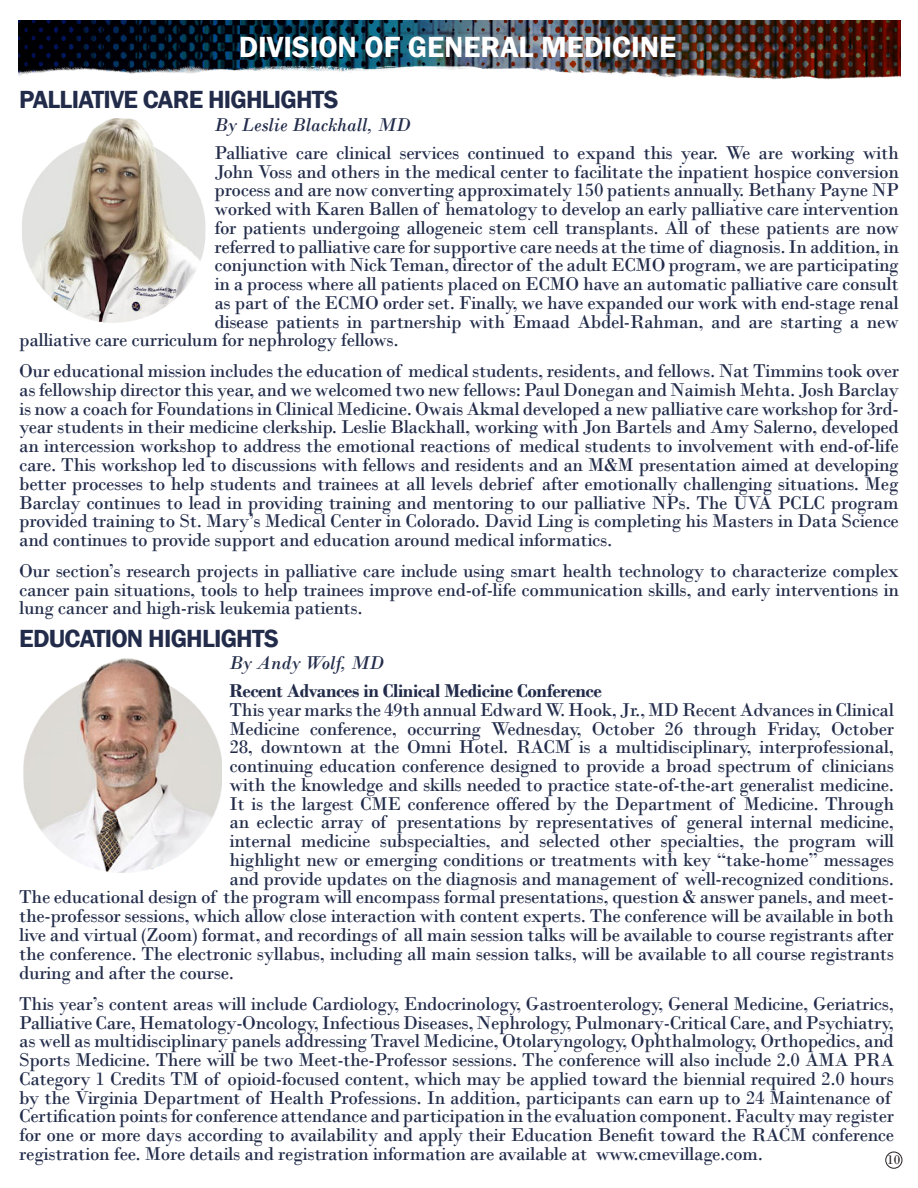
<style>
.page{position:relative;width:918px;height:1188px;background:#fff}
.page>*{position:absolute;margin:0;border:0;box-sizing:border-box;transform-origin:0 0}
.t1{font:600 30px "Franklin Gothic";color:#fff}
.t2{font:600 25.5px "Franklin Gothic";letter-spacing:-.03em;color:#222c4a}
.t3{font:19.5px/18.8px "Bodoni";letter-spacing:-.02em;color:#222c4a;text-align:justify}
.t4{font:700 19.5px "Bodoni";letter-spacing:-.02em;color:#222c4a}
.t5{font:italic 19.5px "Bodoni";color:#222c4a}
.t6{font:13.5px "Bodoni";color:#231f20}
</style>
<div class="page">
<img style="left:18px;top:20px;width:882px;height:60px">
<img style="left:22px;top:118px;width:184px;height:205px">
<img style="left:23px;top:658px;width:199px;height:215px">
<div style="left:886px;top:1152px;width:16px;height:16px;border:1px solid #231f20;border-radius:50%"></div>
<p class="t1" style="left:239px;top:28px;width:439px">DIVISION OF GENERAL MEDICINE</p>
<p class="t2" style="left:19px;top:84px;width:321px">PALLIATIVE CARE HIGHLIGHTS</p>
<p class="t5" style="left:214px;top:113px;width:198px">By Leslie Blackhall, MD</p>
<p class="t3" style="left:214px;top:143px;width:686px">Palliative care clinical services continued to expand this year. We are working with</p>
<p class="t3" style="left:214px;top:162px;width:686px">John Voss and others in the medical center to facilitate the inpatient hospice conversion</p>
<p class="t3" style="left:214px;top:181px;width:686px">process and are now converting approximately 150 patients annually. Bethany Payne NP</p>
<p class="t3" style="left:214px;top:200px;width:686px">worked with Karen Ballen of hematology to develop an early palliative care intervention</p>
<p class="t3" style="left:214px;top:218px;width:686px">for patients undergoing allogeneic stem cell transplants. All of these patients are now</p>
<p class="t3" style="left:214px;top:237px;width:686px">referred to palliative care for supportive care needs at the time of diagnosis. In addition, in</p>
<p class="t3" style="left:214px;top:256px;width:686px">conjunction with Nick Teman, director of the adult ECMO program, we are participating</p>
<p class="t3" style="left:214px;top:275px;width:686px">in a process where all patients placed on ECMO have an automatic palliative care consult</p>
<p class="t3" style="left:214px;top:293px;width:686px">as part of the ECMO order set. Finally, we have expanded our work with end-stage renal</p>
<p class="t3" style="left:214px;top:312px;width:686px">disease patients in partnership with Emaad Abdel-Rahman, and are starting a new</p>
<p class="t3" style="left:19px;top:331px;width:381px">palliative care curriculum for nephrology fellows.</p>
<p class="t3" style="left:19px;top:362px;width:881px">Our educational mission includes the education of medical students, residents, and fellows. Nat Timmins took over as fellowship director this year, and we welcomed two new fellows: Paul Donegan and Naimish Mehta. Josh Barclay is now a coach for Foundations in Clinical Medicine. Owais Akmal developed a new palliative care workshop for 3rd&shy;year students in their medicine clerkship. Leslie Blackhall, working with Jon Bartels and Amy Salerno, developed an intercession workshop to address the emotional reactions of medical students to involvement with end-of-life care. This workshop led to discussions with fellows and residents and an M&amp;M presentation aimed at developing better processes to help students and trainees at all levels debrief after emotionally challenging situations. Meg Barclay continues to lead in providing training and mentoring to our palliative NPs. The UVA PCLC program provided training to St. Mary’s Medical Center in Colorado. David Ling is completing his Masters in Data Science and continues to provide support and education around medical informatics.</p>
<p class="t3" style="left:19px;top:561px;width:881px">Our section’s research projects in palliative care include using smart health technology to characterize complex cancer pain situations, tools to help trainees improve end-of-life communication skills, and early interventions in lung cancer and high-risk leukemia patients.</p>
<p class="t2" style="left:19px;top:623px;width:261px">EDUCATION HIGHLIGHTS</p>
<p class="t5" style="left:230px;top:651px;width:156px">By Andy Wolf, MD</p>
<p class="t4" style="left:230px;top:679px;width:374px">Recent Advances in Clinical Medicine Conference</p>
<p class="t3" style="left:230px;top:700px;width:666px">This year marks the 49th annual Edward W. Hook, Jr., MD Recent Advances in Clinical</p>
<p class="t3" style="left:230px;top:719px;width:666px">Medicine conference, occurring Wednesday, October 26 through Friday, October</p>
<p class="t3" style="left:230px;top:738px;width:666px">28, downtown at the Omni Hotel. RACM is a multidisciplinary, interprofessional,</p>
<p class="t3" style="left:230px;top:756px;width:666px">continuing education conference designed to provide a broad spectrum of clinicians</p>
<p class="t3" style="left:230px;top:775px;width:666px">with the knowledge and skills needed to practice state-of-the-art generalist medicine.</p>
<p class="t3" style="left:230px;top:794px;width:666px">It is the largest CME conference offered by the Department of Medicine. Through</p>
<p class="t3" style="left:230px;top:813px;width:666px">an eclectic array of presentations by representatives of general internal medicine,</p>
<p class="t3" style="left:230px;top:832px;width:666px">internal medicine subspecialties, and selected other specialties, the program will</p>
<p class="t3" style="left:230px;top:850px;width:666px">highlight new or emerging conditions or treatments with key “take-home” messages</p>
<p class="t3" style="left:230px;top:869px;width:666px">and provide updates on the diagnosis and management of well-recognized conditions.</p>
<p class="t3" style="left:19px;top:888px;width:876px">The educational design of the program will encompass formal presentations, question &amp; answer panels, and meet-</p>
<p class="t3" style="left:19px;top:907px;width:876px">the-professor sessions, which allow close interaction with content experts. The conference will be available in both</p>
<p class="t3" style="left:19px;top:925px;width:876px">live and virtual (Zoom) format, and recordings of all main session talks will be available to course registrants after</p>
<p class="t3" style="left:19px;top:944px;width:876px">the conference. The electronic syllabus, including all main session talks, will be available to all course registrants</p>
<p class="t3" style="left:19px;top:964px;width:216px">during and after the course.</p>
<p class="t3" style="left:19px;top:994px;width:876px;text-align:left">This year’s content areas will include Cardiology, Endocrinology, Gastroenterology, General Medicine, Geriatrics, Palliative Care, Hematology-Oncology, Infectious Diseases, Nephrology, Pulmonary-Critical Care, and Psychiatry, as well as multidisciplinary panels addressing Travel Medicine, Otolaryngology, Ophthalmology, Orthopedics, and Sports Medicine. There will be two Meet-the-Professor sessions. The conference will also include 2.0 AMA PRA Category 1 Credits TM of opioid-focused content, which may be applied toward the biennial required 2.0 hours by the Virginia Department of Health Professions. In addition, participants can earn up to 24 Maintenance of Certification points for conference attendance and participation in the evaluation component. Faculty may register for one or more days according to availability and apply their Education Benefit toward the RACM conference registration fee. More details and registration information are available at www.cmevillage.com.</p>
<p class="t6" style="left:887px;top:1151px;width:15px">10</p>
</div>
